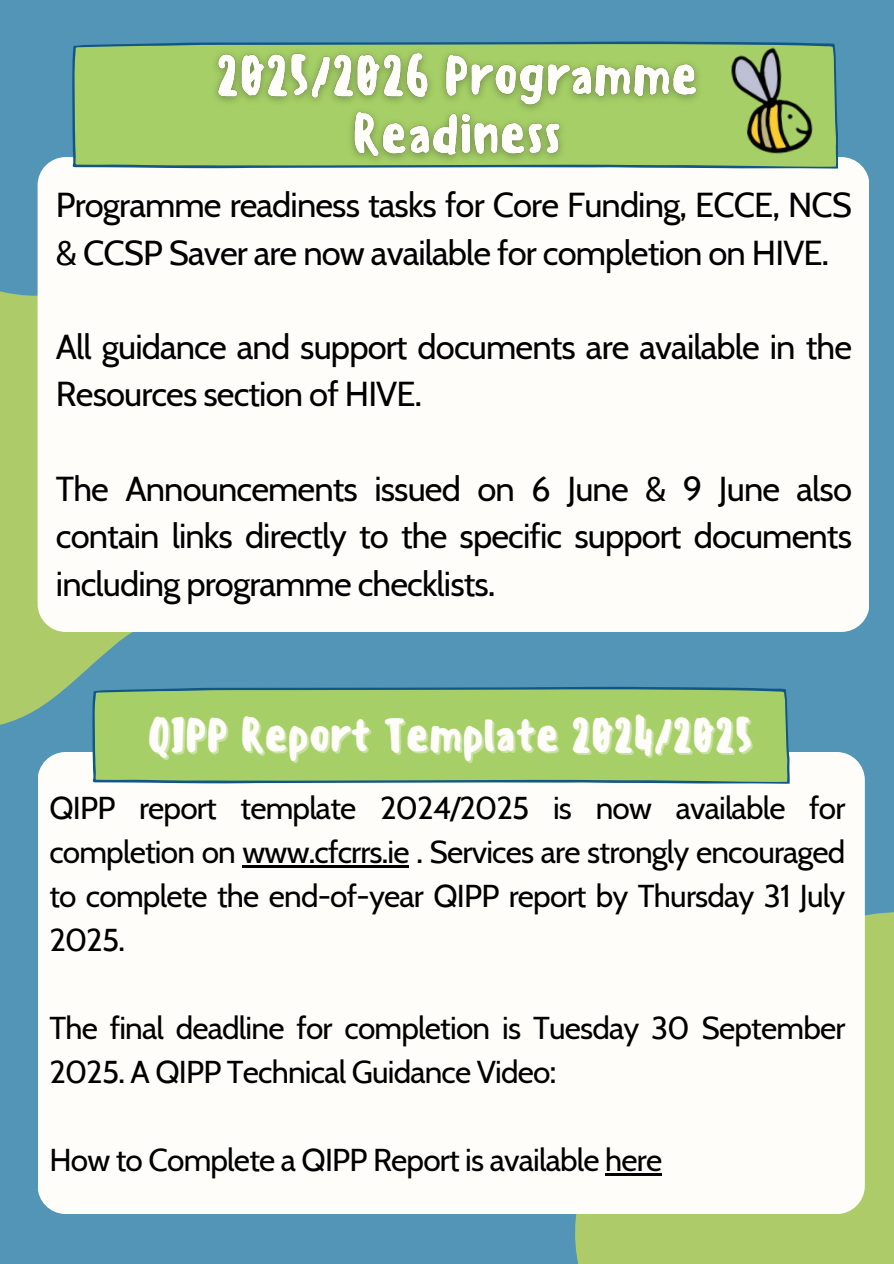
<style>
.page{position:relative;width:894px;height:1264px;background:#fff}
.page>*{position:absolute;margin:0;border:0;box-sizing:border-box;transform-origin:0 0}
.t1{font:500 45px "Sensei";letter-spacing:-.025em;color:#fffdfa}
.t2{font:34.5px/47.2px "Cabin";letter-spacing:-.025em;color:#000}
.t3{font:31.5px/44px "Cabin";letter-spacing:-.025em;color:#000;text-align:justify}
</style>
<div class="page">
<div style="left:0;top:0;width:893px;height:1263px;background:#5295b7"></div>
<svg style="left:0;top:157px;width:133px;height:618px;fill:#adcb69"></svg>
<div style="left:38px;top:157px;width:830px;height:475px;background:#fffdfa;border-radius:28px"></div>
<svg style="left:72px;top:42px;width:765px;height:127px;background:#9bc76c"></svg>
<img style="left:714px;top:42px;width:110px;height:127px">
<img style="left:203px;top:41px;width:508px;height:128px">
<svg style="left:424px;top:752px;width:469px;height:511px;fill:#adcb69"></svg>
<div style="left:38px;top:752px;width:826px;height:461px;background:#fffdfa;border-radius:28px"></div>
<svg style="left:92px;top:686px;width:697px;height:97px;background:#9cc86a"></svg>
<hr style="left:242px;top:865px;width:167px;height:2px;background:#000">
<hr style="left:605px;top:1172px;width:56px;height:3px;background:#000">
<p class="t2" style="left:56px;top:181px;width:797px">Programme readiness tasks for Core Funding, ECCE, NCS &amp; CCSP Saver are now available for completion on HIVE.</p>
<p class="t2" style="left:56px;top:323px;width:797px">All guidance and support documents are available in the<br>Resources section of HIVE.</p>
<p class="t2" style="left:56px;top:465px;width:797px;text-align:justify">The Announcements issued on 6 June &amp; 9 June also contain links directly to the specific support documents including programme checklists.</p>
<h1 class="t1" style="left:147px;top:708px;width:607px">QIPP Report Template 2024/2025</h1>
<p class="t3" style="left:49px;top:786px;width:797px">QIPP report template 2024/2025 is now available for completion on www.cfcrrs.ie . Services are strongly encouraged to complete the end-of-year QIPP report by Thursday 31 July 2025.</p>
<p class="t3" style="left:49px;top:1005px;width:797px">The final deadline for completion is Tuesday 30 September<br>2025. A QIPP Technical Guidance Video:</p>
<p class="t3" style="left:49px;top:1137px;width:614px">How to Complete a QIPP Report is available here</p>
</div>
